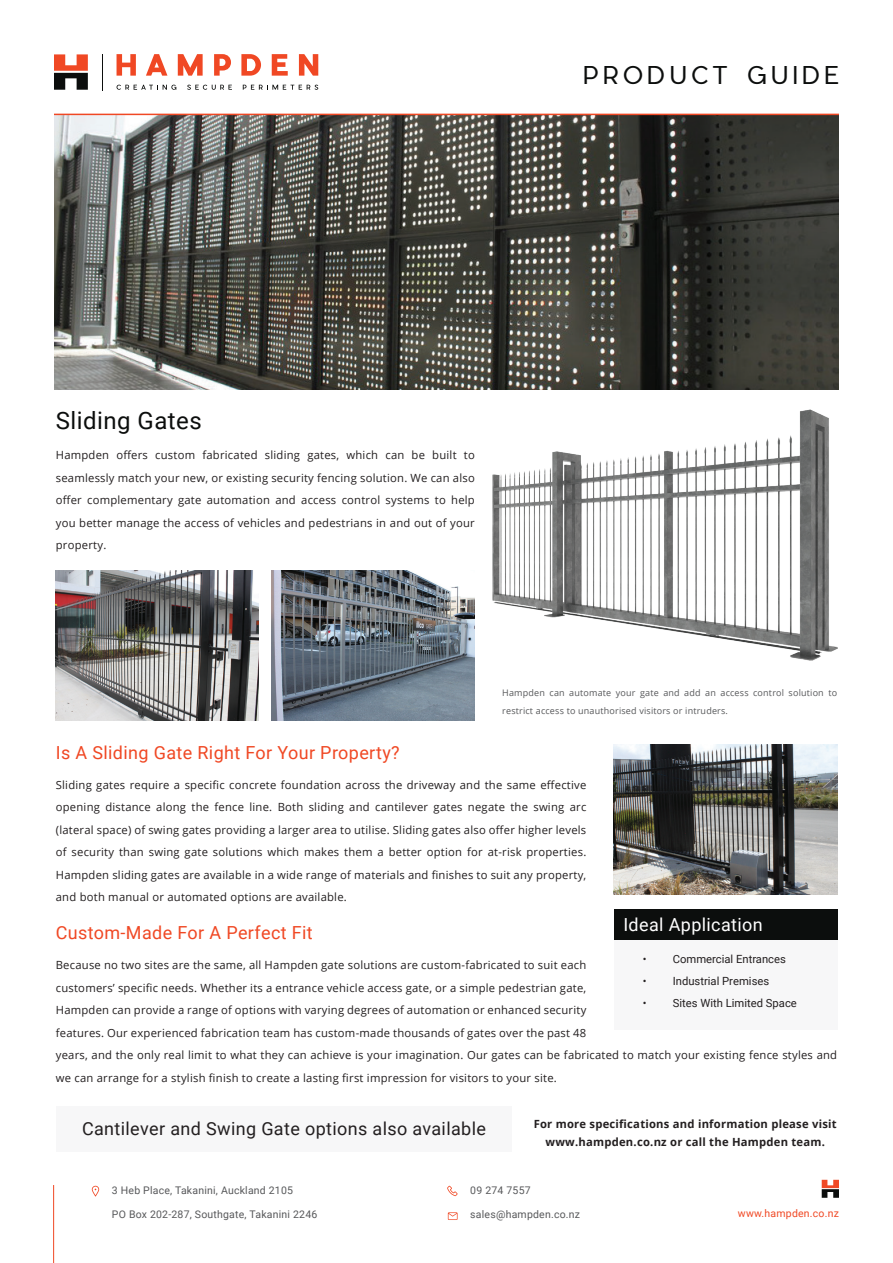
<style>
.page{position:relative;width:893px;height:1263px;background:#fff}
.page>*{position:absolute;margin:0;border:0;box-sizing:border-box;transform-origin:0 0}
.t1{font:300 24px "Pier Sans";letter-spacing:.2em;color:#0c0e0d}
.t2{font:24px "Roboto";letter-spacing:.02em;color:#0c0e0d}
.t3{font:18px "Roboto";letter-spacing:.02em;color:#f04824}
.t4{font:18px "Roboto";letter-spacing:.02em;color:#231f20}
.t5{font:18px "Roboto";letter-spacing:.02em;color:#fff}
.t6{font:11.25px/22.5px "Open Sans";letter-spacing:.02em;color:#231f20;text-align:justify}
.t7{font:700 11.25px/18px "Open Sans";letter-spacing:.02em;color:#231f20;text-align:center}
.t8{font:11.25px "Roboto";color:#231f20}
.t9{font:10.5px "Roboto";letter-spacing:.02em;color:#57585a}
.t10{font:10.5px "Roboto";letter-spacing:.02em;color:#f04824}
.t11{font:9px/18px "Open Sans";letter-spacing:.02em;color:#57585a}
</style>
<div class="page">
<svg style="left:117px;top:85px;width:59px;height:5px"></svg>
<svg style="left:187px;top:85px;width:45px;height:5px"></svg>
<svg style="left:243px;top:85px;width:75px;height:5px"></svg>
<svg style="left:117px;top:54px;width:19px;height:22px"></svg>
<svg style="left:146px;top:54px;width:21px;height:22px"></svg>
<svg style="left:178px;top:54px;width:25px;height:22px"></svg>
<svg style="left:214px;top:54px;width:17px;height:22px"></svg>
<svg style="left:241px;top:54px;width:20px;height:22px"></svg>
<svg style="left:272px;top:54px;width:16px;height:22px"></svg>
<svg style="left:299px;top:54px;width:19px;height:22px"></svg>
<svg style="left:54px;top:54px;width:34px;height:36px"></svg>
<hr style="left:102px;top:54px;width:1px;height:36px;background:#0c0e0d">
<hr style="left:53px;top:1185px;width:1px;height:78px;background:#f04824">
<svg style="left:448px;top:1212px;width:10px;height:8px"></svg>
<svg style="left:447px;top:1186px;width:11px;height:10px"></svg>
<svg style="left:92px;top:1186px;width:7px;height:11px"></svg>
<svg style="left:822px;top:1180px;width:17px;height:18px"></svg>
<img style="left:474px;top:409px;width:363px;height:260px">
<div style="left:614px;top:924px;width:223px;height:105px;background:#f7f7f8"></div>
<img style="left:54px;top:115px;width:785px;height:274px">
<div style="left:614px;top:909px;width:223px;height:30px;background:#0c0e0d"></div>
<hr style="left:54px;top:114px;width:785px;height:1px;background:#f04824">
<img style="left:56px;top:571px;width:203px;height:150px">
<img style="left:272px;top:571px;width:202px;height:150px">
<img style="left:614px;top:744px;width:223px;height:150px">
<div style="left:56px;top:1107px;width:456px;height:45px;background:#f7f7f8"></div>
<h1 class="t1" style="left:584px;top:59px;width:257px">PRODUCT GUIDE</h1>
<h1 class="t2" style="left:56px;top:404px;width:148px">Sliding Gates</h1>
<p class="t6" style="left:56px;top:443px;width:421px">Hampden offers custom fabricated sliding gates, which can be built to seamlessly match your new, or existing security fencing solution. We can also offer complementary gate automation and access control systems to help you better manage the access of vehicles and pedestrians in and out of your property.</p>
<h2 class="t3" style="left:56px;top:740px;width:345px">Is A Sliding Gate Right For Your Property?</h2>
<p class="t11" style="left:502px;top:683px;width:336px">Hampden can automate your gate and add an access control solution to restrict access to unauthorised visitors or intruders.</p>
<p class="t6" style="left:56px;top:773px;width:532px">Sliding gates require a specific concrete foundation across the driveway and the same effective opening distance along the fence line. Both sliding and cantilever gates negate the swing arc (lateral space) of swing gates providing a larger area to utilise. Sliding gates also offer higher levels of security than swing gate solutions which makes them a better option for at-risk properties.<br>Hampden sliding gates are available in a wide range of materials and finishes to suit any property, and both manual or automated options are available.</p>
<h2 class="t3" style="left:56px;top:920px;width:259px">Custom-Made For A Perfect Fit</h2>
<p class="t6" style="left:56px;top:954px;width:532px">Because no two sites are the same, all Hampden gate solutions are custom-fabricated to suit each customers’ specific needs. Whether its a entrance vehicle access gate, or a simple pedestrian gate, Hampden can provide a range of options with varying degrees of automation or enhanced security features. Our experienced fabrication team has custom-made thousands of gates over the past 48</p>
<h2 class="t5" style="left:623px;top:912px;width:141px">Ideal Application</h2>
<p class="t8" style="left:643px;top:951px;width:144px">• Commercial Entrances</p>
<p class="t8" style="left:643px;top:973px;width:128px">• Industrial Premises</p>
<p class="t8" style="left:643px;top:995px;width:155px">• Sites With Limited Space</p>
<p class="t6" style="left:56px;top:1044px;width:783px">years, and the only real limit to what they can achieve is your imagination. Our gates can be fabricated to match your existing fence styles and we can arrange for a stylish finish to create a lasting first impression for visitors to your site.</p>
<h2 class="t4" style="left:82px;top:1116px;width:405px">Cantilever and Swing Gate options also available</h2>
<p class="t7" style="left:534px;top:1114px;width:305px">For more specifications and information please visit www.hampden.co.nz or call the Hampden team.</p>
<p class="t9" style="left:112px;top:1182px;width:183px">3 Heb Place, Takanini, Auckland 2105</p>
<p class="t9" style="left:112px;top:1206px;width:207px">PO Box 202-287, Southgate, Takanini 2246</p>
<p class="t10" style="left:738px;top:1206px;width:103px">www.hampden.co.nz</p>
<p class="t9" style="left:470px;top:1182px;width:62px">09 274 7557</p>
<p class="t9" style="left:470px;top:1206px;width:111px">sales@hampden.co.nz</p>
</div>
